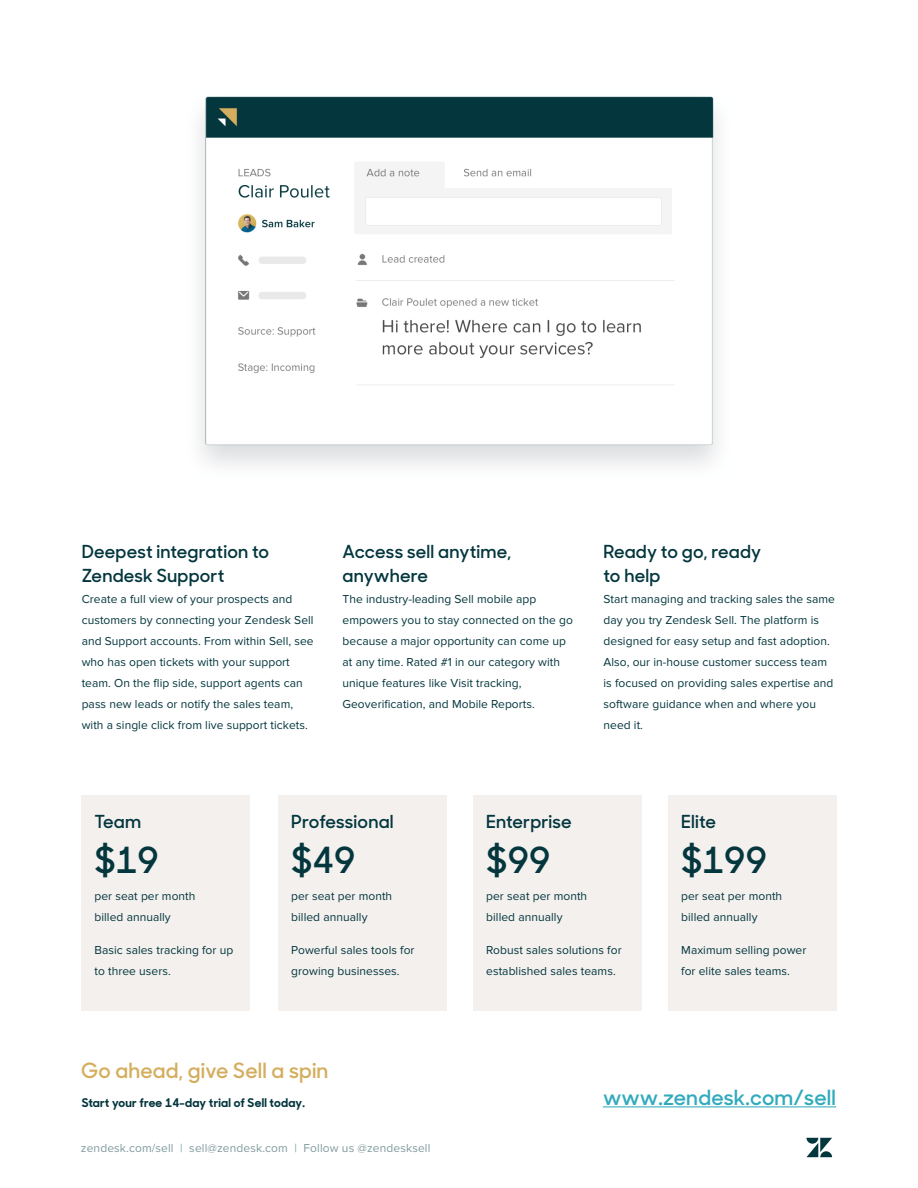
<style>
.page{position:relative;width:918px;height:1188px;background:#fff}
.page>*{position:absolute;margin:0;border:0;box-sizing:border-box;transform-origin:0 0}
.t1{font:600 36px "Sharp Sans No 1";color:#03363d}
.t2{font:600 21px "Sharp Sans No 1";letter-spacing:.01em;color:#d4ae5e}
.t3{font:600 21px "Sharp Sans No 1";letter-spacing:.01em;color:#30aabc}
.t4{font:600 18px/24px "Sharp Sans No 1";letter-spacing:.01em;color:#03363d}
.t5{font:12px/21px "Proxima Nova";letter-spacing:.005em;color:#03363d}
.t6{font:12px "Proxima Nova";letter-spacing:.01em;color:#819b9e}
.t7{font:700 12px "Sharp Sans No 1";letter-spacing:.02em;color:#03363d}
</style>
<div class="page">
<hr style="left:603px;top:1106px;width:233px;height:1px;background:#30aabc">
<img style="left:199px;top:96px;width:519px;height:370px">
<div style="left:81px;top:795px;width:169px;height:216px;background:#f3f0ee"></div>
<div style="left:278px;top:795px;width:169px;height:216px;background:#f3f0ee"></div>
<div style="left:668px;top:795px;width:169px;height:216px;background:#f3f0ee"></div>
<div style="left:473px;top:795px;width:169px;height:216px;background:#f3f0ee"></div>
<svg style="left:806px;top:1138px;width:26px;height:19px"></svg>
<h3 class="t4" style="left:82px;top:538px;width:189px">Deepest integration to<br>Zendesk Support</h3>
<p class="t5" style="left:82px;top:589px;width:233px">Create a full view of your prospects and customers by connecting your Zendesk Sell and Support accounts. From within Sell, see who has open tickets with your support team. On the flip side, support agents can pass new leads or notify the sales team, with a single click from live support tickets.</p>
<h3 class="t4" style="left:343px;top:538px;width:170px">Access sell anytime, anywhere</h3>
<p class="t5" style="left:343px;top:589px;width:232px">The industry-leading Sell mobile app empowers you to stay connected on the go because a major opportunity can come up at any time. Rated #1 in our category with unique features like Visit tracking, Geoverification, and Mobile Reports.</p>
<h3 class="t4" style="left:604px;top:538px;width:159px">Ready to go, ready to help</h3>
<p class="t5" style="left:604px;top:589px;width:233px">Start managing and tracking sales the same day you try Zendesk Sell. The platform is designed for easy setup and fast adoption.<br>Also, our in-house customer success team is focused on providing sales expertise and software guidance when and where you need it.</p>
<h3 class="t4" style="left:95px;top:808px;width:48px">Team</h3>
<h1 class="t1" style="left:94px;top:832px;width:66px">$19</h1>
<p class="t5" style="left:94px;top:886px;width:102px">per seat per month billed annually</p>
<p class="t5" style="left:94px;top:940px;width:140px">Basic sales tracking for up to three users.</p>
<h3 class="t4" style="left:291px;top:808px;width:104px">Professional</h3>
<h1 class="t1" style="left:291px;top:832px;width:66px">$49</h1>
<p class="t5" style="left:291px;top:886px;width:102px">per seat per month billed annually</p>
<p class="t5" style="left:291px;top:940px;width:125px">Powerful sales tools for growing businesses.</p>
<h3 class="t4" style="left:486px;top:808px;width:87px">Enterprise</h3>
<h1 class="t1" style="left:486px;top:832px;width:66px">$99</h1>
<p class="t5" style="left:486px;top:886px;width:102px">per seat per month billed annually</p>
<p class="t5" style="left:486px;top:940px;width:137px">Robust sales solutions for established sales teams.</p>
<h3 class="t4" style="left:681px;top:808px;width:36px">Elite</h3>
<h1 class="t1" style="left:681px;top:832px;width:87px">$199</h1>
<p class="t5" style="left:681px;top:886px;width:102px">per seat per month billed annually</p>
<p class="t5" style="left:681px;top:940px;width:127px">Maximum selling power for elite sales teams.</p>
<h2 class="t2" style="left:81px;top:1055px;width:249px">Go ahead, give Sell a spin</h2>
<p class="t7" style="left:82px;top:1093px;width:225px">Start your free 14-day trial of Sell today.</p>
<h2 class="t3" style="left:603px;top:1081px;width:235px">www.zendesk.com/sell</h2>
<p class="t6" style="left:81px;top:1141px;width:351px">zendesk.com/sell | sell@zendesk.com | Follow us @zendesksell</p>
</div>
